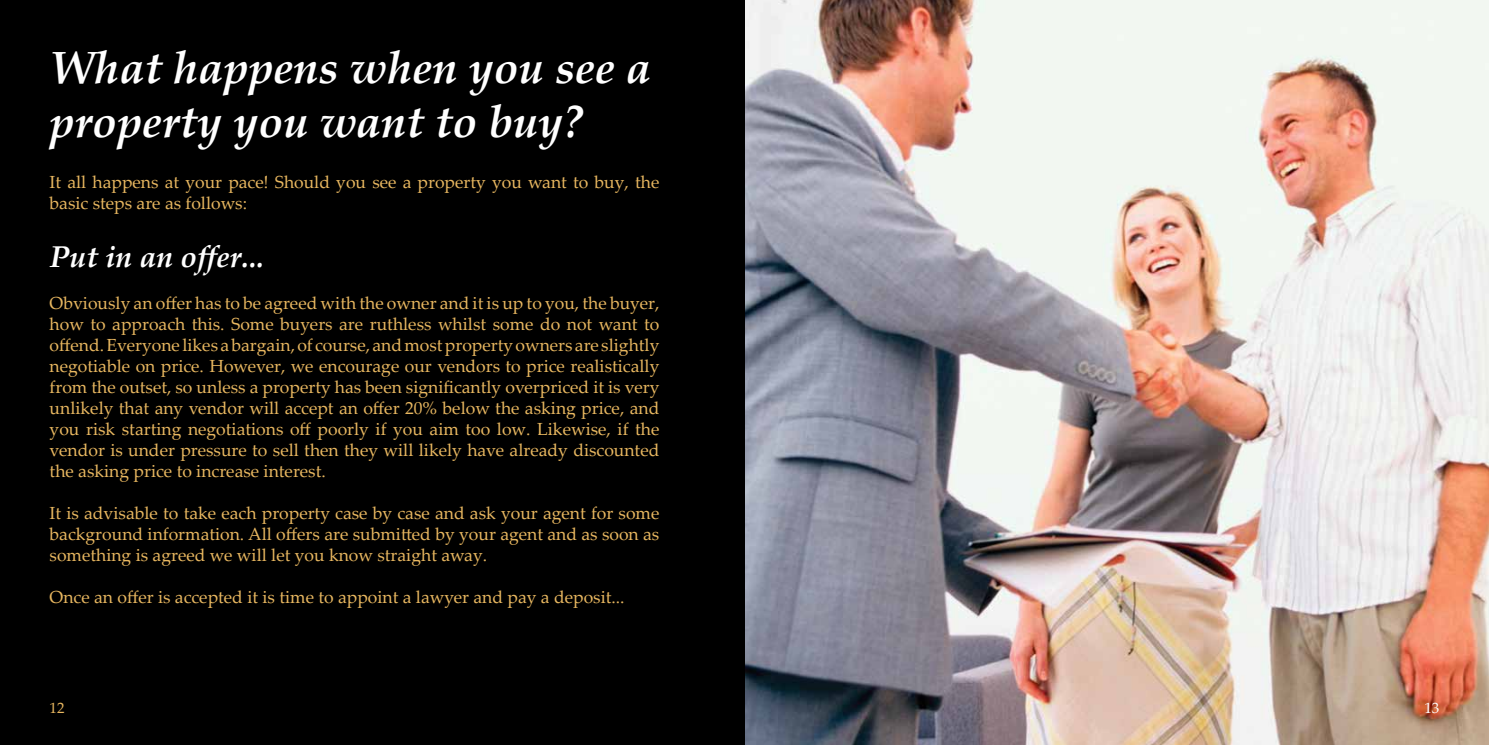
<style>
.page{position:relative;width:1489px;height:745px;background:#fff}
.page>*{position:absolute;margin:0;border:0;box-sizing:border-box;transform-origin:0 0}
.t1{font:italic 700 45px/54px "Palatino Linotype";color:#fff}
.t2{font:italic 700 30px "Palatino Linotype";color:#fff}
.t3{font:17.5px/21px "Palatino Linotype";color:#e8b760;text-align:justify}
.t4{font:15px "Palatino Linotype";color:#e8b760}
.t5{font:15px "Palatino Linotype";color:#fff}
</style>
<div class="page">
<img style="left:744px;top:0;width:744px;height:744px">
<div style="left:0;top:0;width:744px;height:744px;background:#000"></div>
<h1 class="t1" style="left:50px;top:38px;width:603px">What happens when you see a property you want to buy?</h1>
<p class="t3" style="left:50px;top:171px;width:611px">It all happens at your pace! Should you see a property you want to buy, the basic steps are as follows:</p>
<h2 class="t2" style="left:50px;top:235px;width:216px">Put in an offer...</h2>
<p class="t3" style="left:50px;top:291px;width:611px">Obviously an offer has to be agreed with the owner and it is up to you, the buyer, how to approach this. Some buyers are ruthless whilst some do not want to offend. Everyone likes a bargain, of course, and most property owners are slightly negotiable on price. However, we encourage our vendors to price realistically from the outset, so unless a property has been significantly overpriced it is very unlikely that any vendor will accept an offer 20% below the asking price, and you risk starting negotiations off poorly if you aim too low. Likewise, if the vendor is under pressure to sell then they will likely have already discounted the asking price to increase interest.</p>
<p class="t3" style="left:50px;top:501px;width:611px">It is advisable to take each property case by case and ask your agent for some background information. All offers are submitted by your agent and as soon as something is agreed we will let you know straight away.</p>
<p class="t3" style="left:50px;top:585px;width:576px">Once an offer is accepted it is time to appoint a lawyer and pay a deposit...</p>
<p class="t4" style="left:50px;top:697px;width:16px">12</p>
<p class="t5" style="left:1424px;top:697px;width:16px">13</p>
</div>
